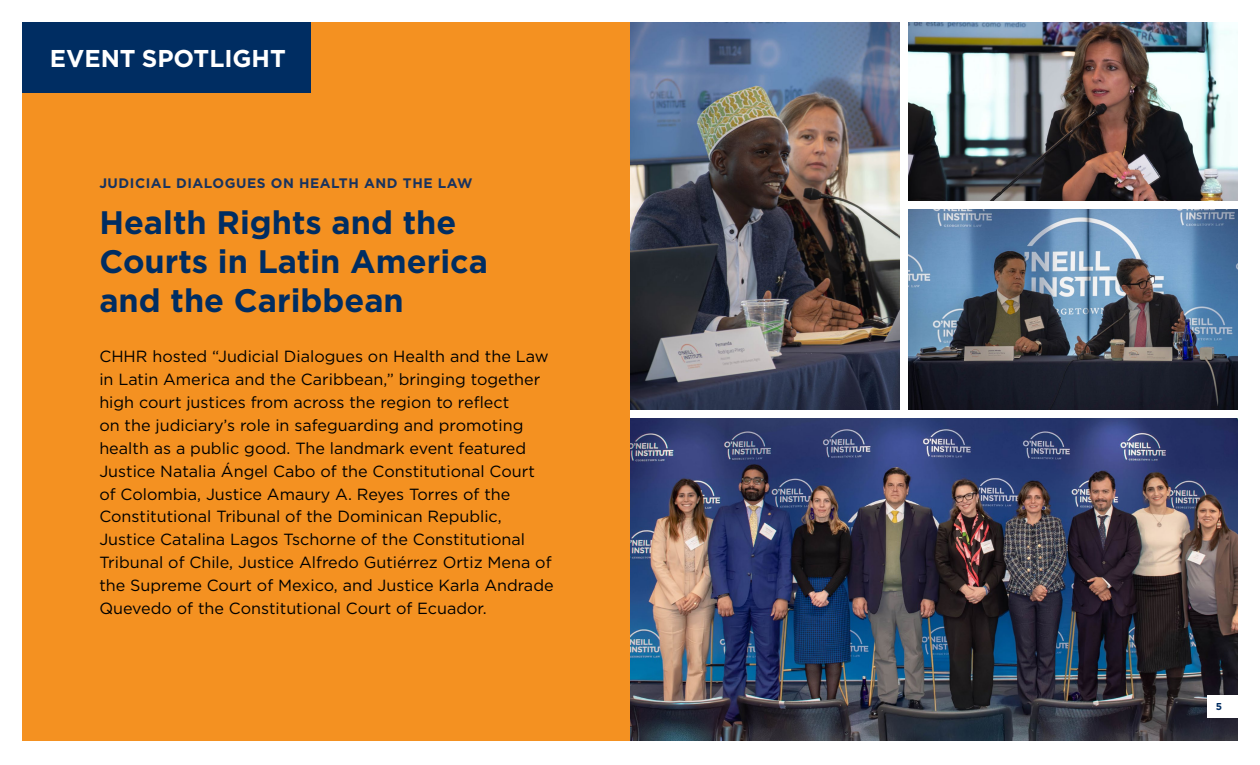
<style>
.page{position:relative;width:1260px;height:765px;background:#fff}
.page>*{position:absolute;margin:0;border:0;box-sizing:border-box;transform-origin:0 0}
.Header_1_Lowercase{font:700 32.5px/39px "Gotham";color:#002d62}
.Section_Header{font:700 24.38px "Gotham";color:#fff}
.Body{font:16.12px/22.9px "Gotham";color:#000}
.t1{font:700 13.75px "Gotham";letter-spacing:.04em;color:#18335f}
.t2{font:700 10px "Gotham";color:#002d62}
</style>
<div class="page">
<img style="left:630px;top:418px;width:608px;height:323px">
<div style="left:22px;top:22px;width:608px;height:719px;background:#f49121"></div>
<div style="left:1208px;top:695px;width:31px;height:23px;background:#fff"></div>
<img style="left:630px;top:22px;width:270px;height:388px">
<img style="left:909px;top:22px;width:329px;height:179px">
<img style="left:909px;top:209px;width:329px;height:201px">
<div style="left:22px;top:22px;width:289px;height:71px;background:#002d62"></div>
<p class="Section_Header" style="left:50px;top:42px;width:238px">EVENT SPOTLIGHT</p>
<p class="t1" style="left:99px;top:174px;width:375px">JUDICIAL DIALOGUES ON HEALTH AND THE LAW</p>
<p class="Header_1_Lowercase" style="left:99px;top:202px;width:390px">Health Rights and the<br>Courts in Latin America and the Caribbean</p>
<p class="Body" style="left:99px;top:345px;width:456px">CHHR hosted “Judicial Dialogues on Health and the Law in Latin America and the Caribbean,” bringing together high court justices from across the region to reflect<br>on the judiciary’s role in safeguarding and promoting health as a public good. The landmark event featured Justice Natalia Ángel Cabo of the Constitutional Court of Colombia, Justice Amaury A. Reyes Torres of the Constitutional Tribunal of the Dominican Republic, Justice Catalina Lagos Tschorne of the Constitutional Tribunal of Chile, Justice Alfredo Gutiérrez Ortiz Mena of the Supreme Court of Mexico, and Justice Karla Andrade Quevedo of the Constitutional Court of Ecuador.</p>
<p class="t2" style="left:1216px;top:700px;width:8px">5</p>
</div>
